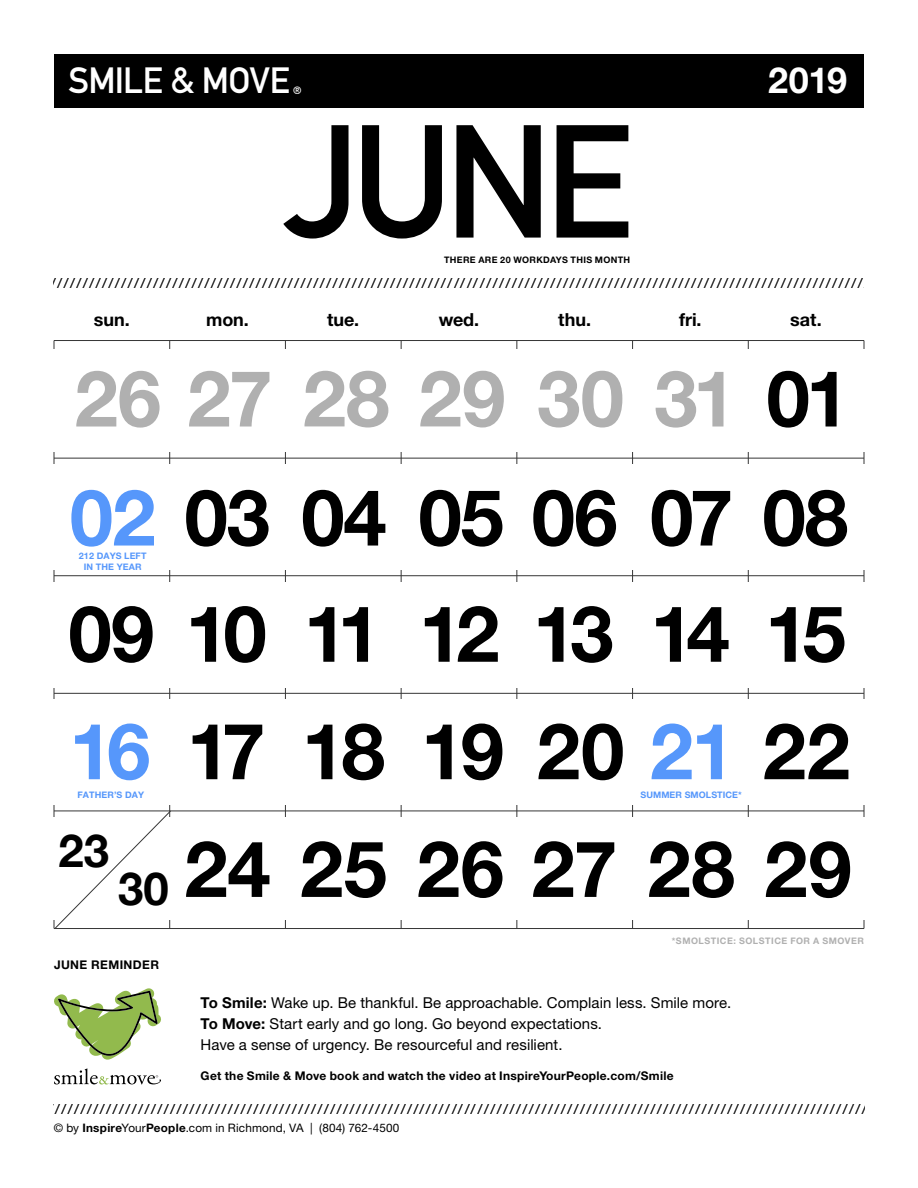
<style>
.page{position:relative;width:918px;height:1188px;background:#fff}
.page>*{position:absolute;margin:0;border:0;box-sizing:border-box;transform-origin:0 0}
.t1{font:157.8px "DIN Mittelschrift Std";color:#000}
.t2{font:700 78px/116.9px "Helvetica Neue LT Std";letter-spacing:-.045em;color:#000}
.t3{font:700 78px "Helvetica Neue LT Std";color:#b0b0b0}
.t4{font:700 78px "Helvetica Neue LT Std";letter-spacing:.005em;color:#000}
.t5{font:700 78px "Helvetica Neue LT Std";letter-spacing:-.02em;color:#000}
.t6{font:700 45.45px "Helvetica Neue";color:#000}
.t7{font:36px "DIN Mittelschrift Std";letter-spacing:-.02em;color:#fff}
.t8{font:700 36px "Helvetica Neue LT Std";color:#fff}
.t9{font:700 18px "Helvetica Neue LT Std";letter-spacing:-.005em;color:#000}
.t10{font:15px/21px "Helvetica Neue LT Std";letter-spacing:.005em;color:#000}
.t11{font:700 12px "Helvetica Neue LT Std";letter-spacing:.025em;color:#000}
.t12{font:11.7px "Helvetica Neue LT Std";letter-spacing:.015em;color:#000}
.t13{font:10.5px "DIN Mittelschrift Std";color:#fff}
.t14{font:700 9px/10.8px "Helvetica Neue LT Std";letter-spacing:.01em;color:#5697fb;text-align:center}
.t15{font:700 9px "Helvetica Neue LT Std";letter-spacing:.06em;color:#b0b0b0}
.t16{font:700 9px "Helvetica Neue LT Std";letter-spacing:.04em;color:#000}
.s1{color:#000}
.s2{color:#5697fb}
.s3{font-weight:700}
</style>
<div class="page">
<svg style="left:53px;top:1105px;width:812px;height:9px"></svg>
<hr style="left:54px;top:341px;width:1px;height:588px;background:#363636">
<hr style="left:169px;top:341px;width:1px;height:588px;background:#363636">
<hr style="left:285px;top:341px;width:1px;height:588px;background:#363636">
<hr style="left:401px;top:341px;width:1px;height:588px;background:#363636">
<hr style="left:517px;top:341px;width:1px;height:588px;background:#363636">
<hr style="left:632px;top:341px;width:1px;height:588px;background:#363636">
<hr style="left:748px;top:341px;width:1px;height:588px;background:#363636">
<hr style="left:864px;top:341px;width:1px;height:588px;background:#363636">
<hr style="left:54px;top:340px;width:810px;height:1px;background:#363636">
<div style="left:27px;top:464px;width:864px;height:106px;background:#fff"></div>
<div style="left:27px;top:582px;width:864px;height:105px;background:#fff"></div>
<div style="left:27px;top:699px;width:864px;height:106px;background:#fff"></div>
<div style="left:27px;top:817px;width:864px;height:103px;background:#fff"></div>
<hr style="left:54px;top:458px;width:810px;height:1px;background:#363636">
<hr style="left:54px;top:575px;width:810px;height:1px;background:#363636">
<hr style="left:54px;top:693px;width:810px;height:1px;background:#363636">
<hr style="left:54px;top:811px;width:810px;height:1px;background:#363636">
<hr style="left:54px;top:928px;width:810px;height:1px;background:#363636">
<svg style="left:53px;top:278px;width:810px;height:9px"></svg>
<div style="left:54px;top:54px;width:810px;height:54px;background:#000"></div>
<svg style="left:54px;top:1068px;width:107px;height:16px"></svg>
<svg style="left:54px;top:988px;width:107px;height:72px"></svg>
<svg style="left:54px;top:810px;width:117px;height:118px"></svg>
<h3 class="t7" style="left:68px;top:59px;width:223px">SMILE &amp; MOVE</h3>
<p class="t13" style="left:293px;top:85px;width:10px">®</p>
<h1 class="t1" style="left:283px;top:90px;width:351px">JUNE</h1>
<p class="t16" style="left:444px;top:255px;width:188px">THERE ARE 20 WORKDAYS THIS MONTH</p>
<h3 class="t8" style="left:768px;top:58px;width:80px">2019</h3>
<p class="t9" style="left:94px;top:309px;width:37px">sun.</p>
<p class="t9" style="left:206px;top:309px;width:44px">mon.</p>
<p class="t9" style="left:327px;top:309px;width:34px">tue.</p>
<p class="t9" style="left:439px;top:309px;width:42px">wed.</p>
<p class="t9" style="left:558px;top:309px;width:34px">thu.</p>
<p class="t9" style="left:679px;top:309px;width:24px">fri.</p>
<p class="t9" style="left:790px;top:309px;width:33px">sat.</p>
<h2 class="t3" style="left:75px;top:350px;width:776px">26 27 28 29 30 31 <span class="s1">01</span></h2>
<h2 class="t2" style="left:68px;top:458px;width:781px"><span class="s2">02</span> 03 04 05 06 07 08<br>09 10 11 12 13 14<br><span class="s2">16</span> 17</h2>
<p class="t14" style="left:79px;top:550px;width:69px">212 DAYS LEFT<br>IN THE YEAR</p>
<h2 class="t5" style="left:765px;top:586px;width:82px">15</h2>
<h2 class="t5" style="left:302px;top:703px;width:550px">18 19 20 <span class="s2">21</span> 22</h2>
<p class="t14" style="left:78px;top:789px;width:68px">FATHER’S DAY</p>
<p class="t14" style="left:640px;top:789px;width:103px">SUMMER SMOLSTICE*</p>
<h3 class="t6" style="left:59px;top:816px;width:52px">23</h3>
<h3 class="t6" style="left:118px;top:853px;width:52px">30</h3>
<p class="t11" style="left:54px;top:957px;width:106px">JUNE REMINDER</p>
<h2 class="t4" style="left:184px;top:821px;width:669px">24 25 26 27 28 29</h2>
<p class="t15" style="left:672px;top:935px;width:194px">*SMOLSTICE: SOLSTICE FOR A SMOVER</p>
<p class="t10" style="left:201px;top:992px;width:532px"><span class="s3">To Smile:</span> Wake up. Be thankful. Be approachable. Complain less. Smile more.<br><span class="s3">To Move:</span> Start early and go long. Go beyond expectations.<br>Have a sense of urgency. Be resourceful and resilient.</p>
<p class="t11" style="left:201px;top:1068px;width:475px">Get the Smile &amp; Move book and watch the video at InspireYourPeople.com/Smile</p>
<p class="t12" style="left:54px;top:1120px;width:347px">© by <span class="s3">Inspire</span>Your<span class="s3">People</span>.com in Richmond, VA | (804) 762-4500</p>
</div>
